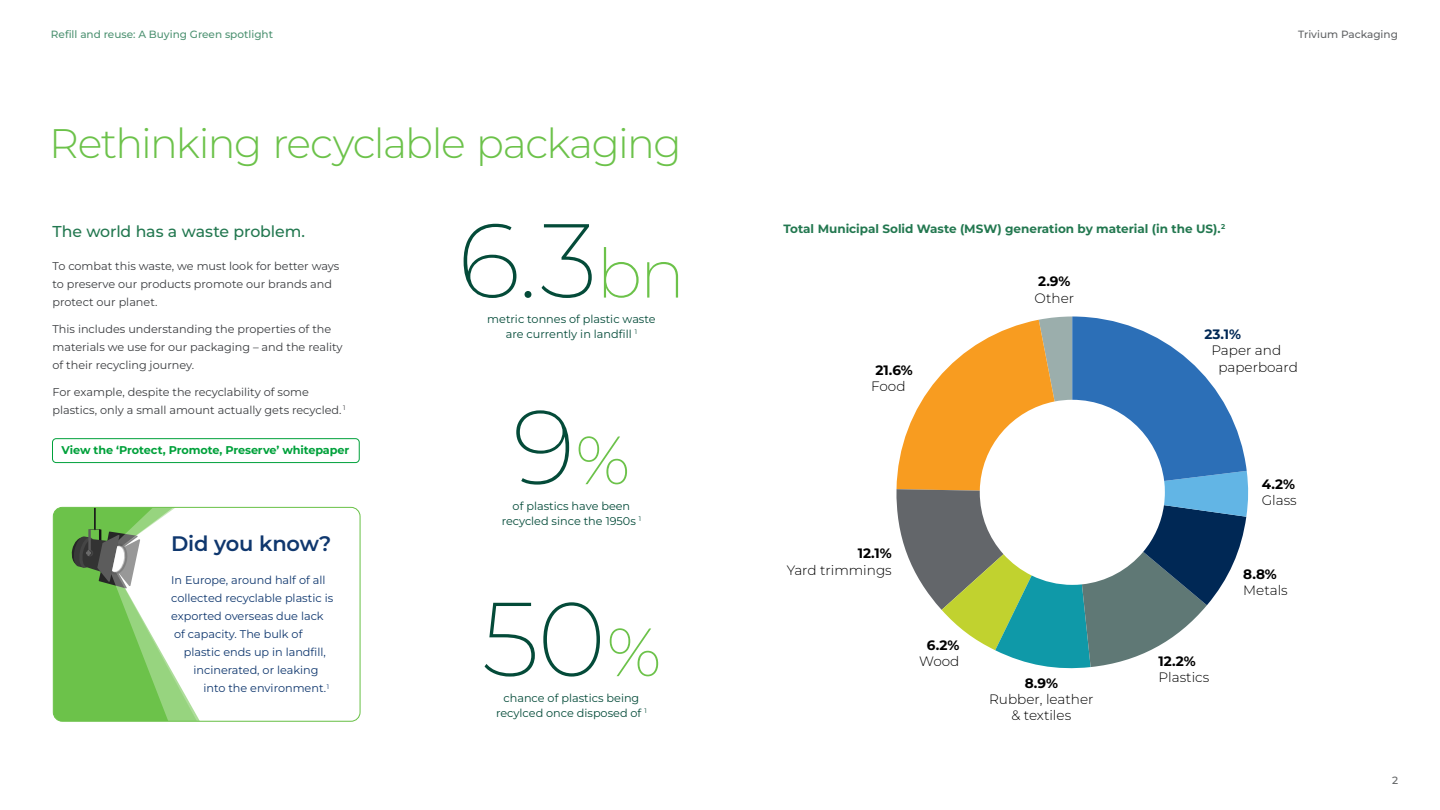
<style>
.page{position:relative;width:1440px;height:810px;background:#fff}
.page>*{position:absolute;margin:0;border:0;box-sizing:border-box;transform-origin:0 0}
.BIG_stat_no{font:200 104.85px "Montserrat";color:#044b39}
.BIG_stat_no-2{font:200 68.1px "Montserrat";color:#6cc24a}
.H1_page{font:300 41.25px "Montserrat";letter-spacing:-.04em;color:#6cc24a}
.H2_page{font:600 21px "Montserrat";letter-spacing:-.015em;color:#0f376e}
.H3_page{font:500 15.75px "Montserrat";letter-spacing:-.005em;color:#237850}
.t1{font:300 13.58px/16.4px "Montserrat";color:#000}
.t2{font:700 13.58px/16.4px "Montserrat";color:#000;text-align:center}
.t3{font:700 13.58px "Montserrat";color:#002855}
.stat_text{font:700 12px "Montserrat";color:#237850}
.Body{font:11.25px/18px "Montserrat";color:#3b3d40}
.Body-2{font:11.25px "Montserrat";color:#0f376e}
.stat_text-2{font:11.25px/15px "Montserrat";color:#044b39;text-align:center}
.Body-3{font:700 11.25px "Montserrat";letter-spacing:-.01em;color:#00a13b}
.t4{font:500 10.5px "Montserrat";color:#4f9373}
.t5{font:500 10.5px "Montserrat";color:#626466}
.s1{font-size:68.1px;color:#6cc24a}
.s2{font-weight:300}
.s3{font-weight:700}
</style>
<div class="page">
<div style="left:52px;top:438px;width:308px;height:25px;border:1px solid #00a13b;border-radius:4px"></div>
<div style="left:53px;top:507px;width:18px;height:213px;background:#6cc24a"></div>
<svg style="left:71px;top:507px;width:289px;height:214px"></svg>
<div style="left:53px;top:507px;width:307px;height:215px;border:1px solid #6cc24a;border-radius:9px"></div>
<svg style="left:896px;top:317px;width:353px;height:352px"></svg>
<p class="t4" style="left:51px;top:27px;width:224px">Refill and reuse: A Buying Green spotlight</p>
<p class="H1_page" style="left:49px;top:116px;width:634px">Rethinking recyclable packaging</p>
<p class="H3_page" style="left:52px;top:220px;width:254px">The world has a waste problem.</p>
<p class="Body" style="left:52px;top:256px;width:288px">To combat this waste, we must look for better ways to preserve our products promote our brands and protect our planet.</p>
<p class="Body" style="left:52px;top:319px;width:292px">This includes understanding the properties of the materials we use for our packaging – and the reality of their recycling journey.</p>
<p class="Body" style="left:52px;top:382px;width:295px">For example, despite the recyclability of some plastics, only a small amount actually gets recycled. <sup>1</sup></p>
<p class="Body-3" style="left:61px;top:443px;width:289px">View the ‘Protect, Promote, Preserve’ whitepaper</p>
<p class="H2_page" style="left:171px;top:530px;width:162px">Did you know?</p>
<p class="Body-2" style="left:171px;top:573px;width:156px">In Europe, around half of all</p>
<p class="Body-2" style="left:171px;top:591px;width:164px">collected recyclable plastic is</p>
<p class="Body-2" style="left:171px;top:609px;width:154px">exported overseas due lack</p>
<p class="Body-2" style="left:174px;top:627px;width:130px">of capacity. The bulk of</p>
<p class="Body-2" style="left:184px;top:645px;width:144px">plastic ends up in landfill,</p>
<p class="Body-2" style="left:194px;top:663px;width:126px">incinerated, or leaking</p>
<p class="Body-2" style="left:203px;top:681px;width:127px">into the environment.<sup>1</sup></p>
<p class="BIG_stat_no" style="left:458px;top:190px;width:229px">6.3<span class="s1">bn</span></p>
<p class="stat_text-2" style="left:487px;top:311px;width:170px">metric tonnes of plastic waste are currently in landfill <sup>1</sup></p>
<p class="BIG_stat_no" style="left:513px;top:377px;width:64px">9</p>
<p class="stat_text-2" style="left:513px;top:498px;width:119px">of plastics have been</p>
<p class="BIG_stat_no-2" style="left:575px;top:414px;width:56px">%</p>
<p class="stat_text-2" style="left:502px;top:513px;width:141px">recycled since the 1950s <sup>1</sup></p>
<p class="BIG_stat_no" style="left:482px;top:568px;width:126px">50</p>
<p class="stat_text-2" style="left:504px;top:690px;width:137px">chance of plastics being</p>
<p class="BIG_stat_no-2" style="left:606px;top:606px;width:56px">%</p>
<p class="stat_text-2" style="left:496px;top:705px;width:152px">recylced once disposed of <sup>1</sup></p>
<p class="t5" style="left:1298px;top:27px;width:101px">Trivium Packaging</p>
<p class="stat_text" style="left:783px;top:221px;width:443px">Total Municipal Solid Waste (MSW) generation by material (in the US). <sup>2</sup></p>
<p class="t2" style="left:1038px;top:273px;width:34px">2.9%</p>
<p class="t1" style="left:1035px;top:289px;width:41px">Other</p>
<p class="t2" style="left:871px;top:362px;width:43px">21.6%<br><span class="s2">Food</span></p>
<p class="t1" style="left:787px;top:545px;width:107px;text-align:right"><span class="s3">12.1%<br></span>Yard trimmings</p>
<p class="t2" style="left:919px;top:636px;width:42px">6.2%<br><span class="s2">Wood</span></p>
<p class="t1" style="left:989px;top:674px;width:106px;text-align:center"><span class="s3">8.9%<br></span>Rubber, leather &amp; textiles</p>
<p class="t3" style="left:1204px;top:325px;width:38px">23.1%</p>
<p class="t1" style="left:1211px;top:342px;width:71px">Paper and</p>
<p class="t1" style="left:1218px;top:358px;width:81px">paperboard</p>
<p class="t1" style="left:1262px;top:476px;width:37px"><span class="s3">4.2%<br></span>Glass</p>
<p class="t1" style="left:1159px;top:652px;width:52px"><span class="s3">12.2%<br></span>Plastics</p>
<p class="t1" style="left:1243px;top:565px;width:46px"><span class="s3">8.8%<br></span>Metals</p>
<p class="t5" style="left:1392px;top:773px;width:8px">2</p>
</div>
